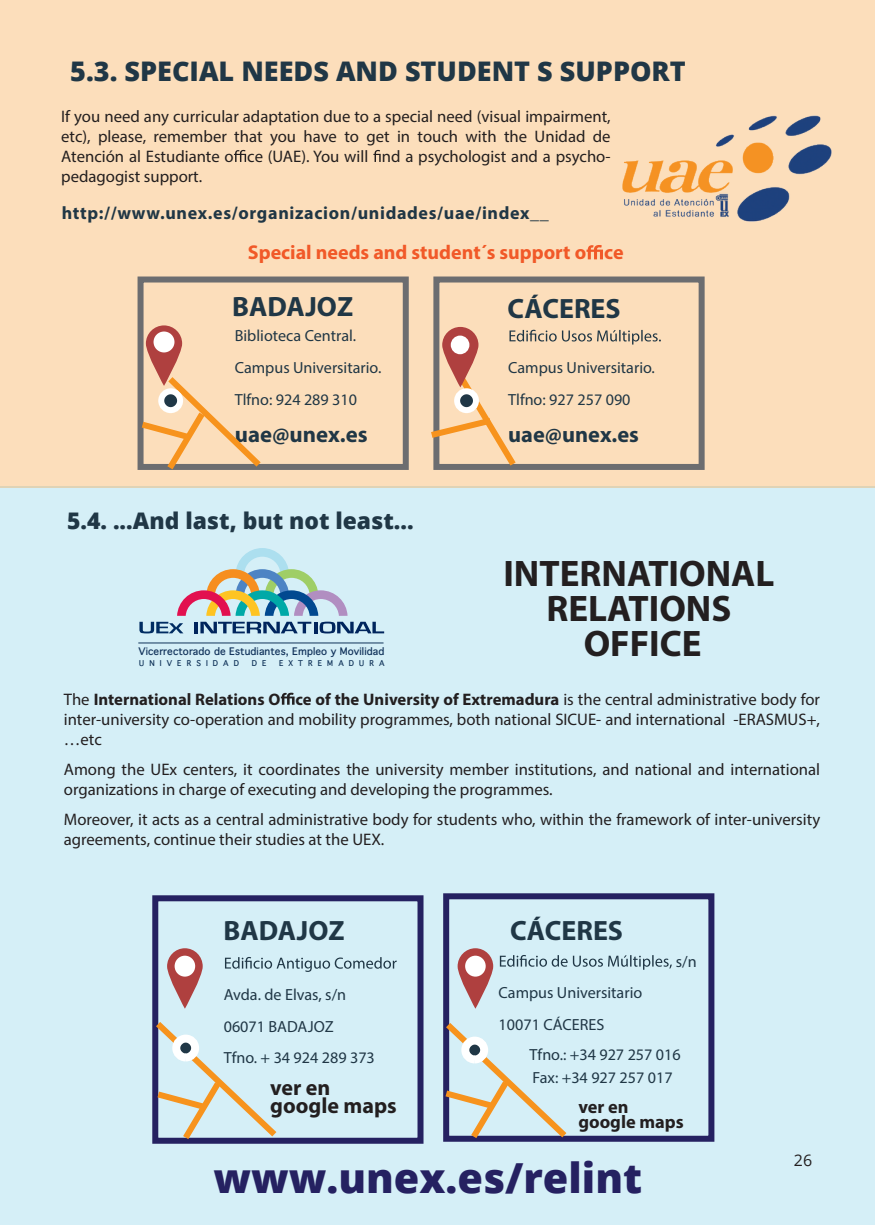
<style>
.page{position:relative;width:876px;height:1225px;background:#fff}
.page>*{position:absolute;margin:0;border:0;box-sizing:border-box;transform-origin:0 0}
.t1{font:800 41.4px "Open Sans";color:#252161}
.t2{font:700 37px/35px "Myriad Pro";color:#231f20;text-align:center}
.t3{font:700 28px "Myriad Pro";color:#203746}
.t4{font:800 27px "Open Sans";color:#203746}
.t5{font:800 22.8px "Open Sans";color:#203746}
.t6{font:700 22.8px "Myriad Pro";color:#203746}
.t7{font:700 22.4px "Myriad Pro";color:#203746}
.t8{font:700 22px/18px "Myriad Pro";color:#231f20}
.t9{font:700 20px "Myriad Pro";color:#f15929}
.t10{font:700 18.4px/15px "Myriad Pro";color:#231f20}
.t11{font:700 18px "Myriad Pro";letter-spacing:.035em;color:#203746}
.t12{font:16.8px/20px "Myriad Pro";color:#231f20;text-align:justify}
.t13{font:16.2px/31.6px "Myriad Pro";color:#203746}
.t14{font:16px "Open Sans";color:#231f20}
.t15{font:700 10px "Thonburi";color:#14355d}
.t16{font:700 7.8px "Thonburi";color:#11345a}
.s1{font-weight:700}
</style>
<div class="page">
<div style="left:0;top:487px;width:874px;height:738px;background:#d5eff7"></div>
<div style="left:0;top:1px;width:874px;height:486px;background:#fcdebb"></div>
<svg style="left:225px;top:957px;width:172px;height:15px"></svg>
<svg style="left:500px;top:955px;width:172px;height:14px"></svg>
<svg style="left:167px;top:948px;width:36px;height:60px;fill:#af403f"></svg>
<div style="left:175px;top:955px;width:20px;height:21px;background:#fff;border-radius:50%"></div>
<svg style="left:458px;top:948px;width:35px;height:60px"></svg>
<div style="left:465px;top:955px;width:21px;height:21px;background:#fff;border-radius:50%"></div>
<div style="left:152px;top:895px;width:271px;height:248px;border:6px solid #252161"></div>
<div style="left:443px;top:893px;width:271px;height:248px;border:6px solid #252161"></div>
<svg style="left:152px;top:1015px;width:131px;height:129px"></svg>
<svg style="left:443px;top:1016px;width:130px;height:126px"></svg>
<div style="left:172px;top:1034px;width:27px;height:27px;background:#203746;border:8px solid #fff;border-radius:50%"></div>
<div style="left:461px;top:1036px;width:27px;height:27px;background:#203746;border:8px solid #fff;border-radius:50%"></div>
<svg style="left:509px;top:330px;width:152px;height:14px"></svg>
<svg style="left:146px;top:325px;width:36px;height:61px"></svg>
<div style="left:154px;top:331px;width:20px;height:21px;background:#fff;border-radius:50%"></div>
<div style="left:138px;top:276px;width:271px;height:194px;border:6px solid #6c6d70"></div>
<div style="left:433px;top:276px;width:272px;height:194px;border:6px solid #6c6d70"></div>
<svg style="left:137px;top:371px;width:130px;height:99px"></svg>
<svg style="left:431px;top:353px;width:90px;height:117px"></svg>
<svg style="left:442px;top:327px;width:36px;height:60px;fill:#af403f"></svg>
<div style="left:451px;top:335px;width:18px;height:19px;background:#fff;border-radius:50%"></div>
<img style="left:622px;top:115px;width:210px;height:107px">
<svg style="left:234px;top:150px;width:12px;height:12px"></svg>
<svg style="left:373px;top:150px;width:8px;height:12px"></svg>
<svg style="left:586px;top:245px;width:17px;height:14px"></svg>
<svg style="left:281px;top:692px;width:14px;height:12px"></svg>
<svg style="left:139px;top:548px;width:245px;height:85px"></svg>
<hr style="left:138px;top:642px;width:246px;height:1px;background:#11345a">
<h3 class="t4" style="left:70px;top:51px;width:617px">5.3. SPECIAL NEEDS AND STUDENT S SUPPORT</h3>
<p class="t12" style="left:61px;top:106px;width:551px">If you need any curricular adaptation due to a special need (visual impairment, etc), please, remember that you have to get in touch with the Unidad de Atención al Estudiante o ce (UAE). You will nd a psychologist and a psycho&shy;pedagogist support.</p>
<p class="t11" style="left:62px;top:201px;width:489px">http://www.unex.es/organizacion/unidades/uae/index__</p>
<p class="t9" style="left:248px;top:240px;width:377px">Special needs and student´s support o ce</p>
<h3 class="t3" style="left:232px;top:289px;width:123px">BADAJOZ</h3>
<p class="t13" style="left:235px;top:320px;width:148px">Biblioteca Central.<br>Campus Universitario.<br>Tlfno: 924 289 310</p>
<h3 class="t6" style="left:235px;top:420px;width:134px">uae@unex.es</h3>
<h3 class="t5" style="left:67px;top:503px;width:348px">5.4. ...And last, but not least...</h3>
<p class="t15" style="left:138px;top:643px;width:247px">Vicerrectorado de Estudiantes, Empleo y Movilidad</p>
<p class="t16" style="left:139px;top:657px;width:101px">U N I V E R S I D A D</p>
<p class="t16" style="left:252px;top:657px;width:16px">D E</p>
<p class="t16" style="left:279px;top:657px;width:107px">E X T R E M A D U R A</p>
<h3 class="t3" style="left:508px;top:291px;width:115px">CÁCERES</h3>
<p class="t13" style="left:508px;top:351px;width:148px">Campus Universitario.<br>Tlfno: 927 257 090</p>
<h3 class="t7" style="left:508px;top:420px;width:132px">uae@unex.es</h3>
<h2 class="t2" style="left:503px;top:555px;width:273px">INTERNATIONAL<br>RELATIONS<br>OFFICE</h2>
<p class="t12" style="left:64px;top:689px;width:758px">The <span class="s1">International Relations O ce of the University of Extremadura</span> is the central administrative body for inter-university co-operation and mobility programmes, both national SICUE- and international -ERASMUS+, …etc</p>
<p class="t12" style="left:64px;top:759px;width:758px">Among the UEx centers, it coordinates the university member institutions, and national and international organizations in charge of executing and developing the programmes.</p>
<p class="t12" style="left:64px;top:809px;width:758px">Moreover, it acts as a central administrative body for students who, within the framework of inter-university agreements, continue their studies at the UEX.</p>
<h3 class="t3" style="left:224px;top:912px;width:123px">BADAJOZ</h3>
<h3 class="t3" style="left:510px;top:912px;width:115px">CÁCERES</h3>
<p class="t13" style="left:676px;top:945px;width:22px">s/n</p>
<p class="t13" style="left:224px;top:978px;width:153px">Avda. de Elvas, s/n<br>06071 BADAJOZ<br>Tfno. + 34 924 289 373</p>
<h3 class="t8" style="left:270px;top:1078px;width:128px">ver en google maps</h3>
<p class="t13" style="left:499px;top:976px;width:145px">Campus Universitario<br>10071 CÁCERES</p>
<p class="t13" style="left:530px;top:1043px;width:153px;line-height:22.6px">Tfno.: +34 927 257 016<br>Fax: +34 927 257 017</p>
<p class="t10" style="left:578px;top:1098px;width:107px">ver en google maps</p>
<h1 class="t1" style="left:213px;top:1146px;width:430px">www.unex.es/relint</h1>
<p class="t14" style="left:794px;top:1149px;width:20px">26</p>
</div>
